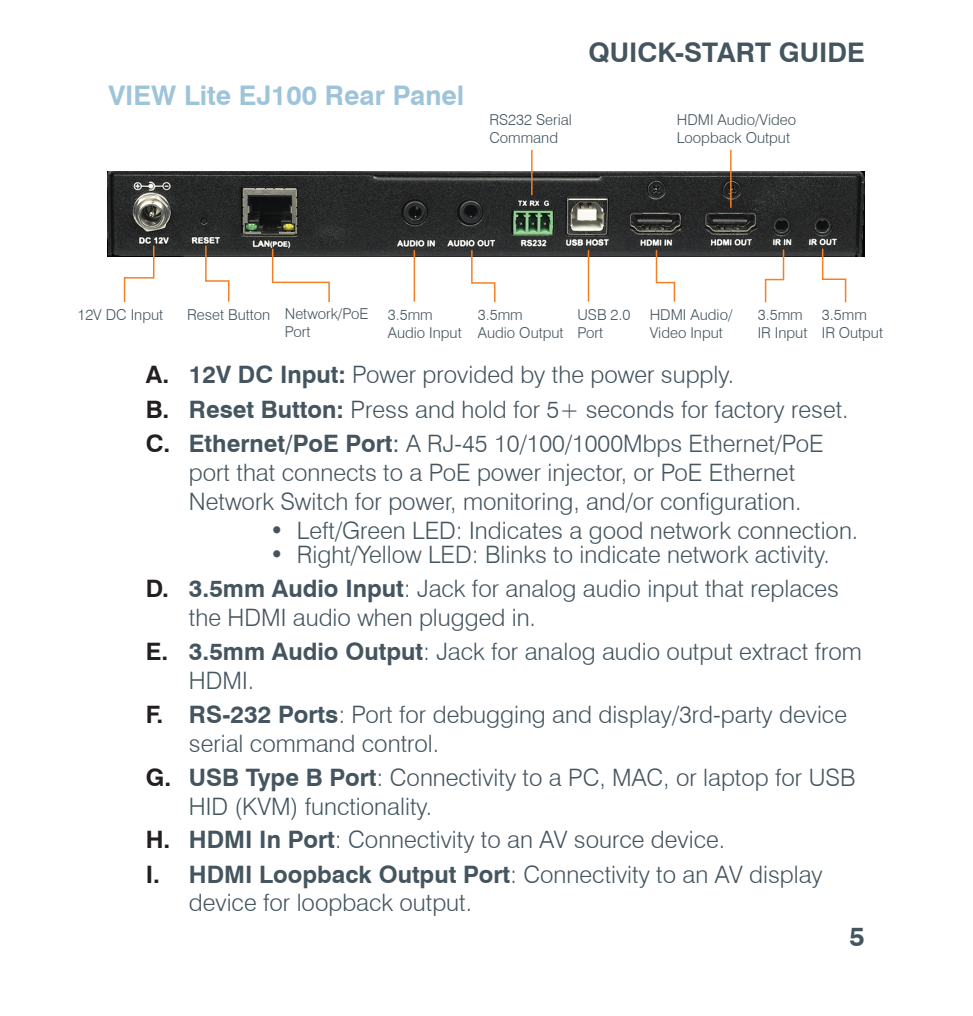
<style>
.page{position:relative;width:973px;height:1016px;background:#fff}
.page>*{position:absolute;margin:0;border:0;box-sizing:border-box;transform-origin:0 0}
.Header-Level_2__Blue{font:700 27px "Swiss 721 BT";color:#9ec4da}
.t1{font:700 27px "Swiss 721 BT";color:#45555f}
.t2{font:300 24px/28.8px "Swiss 721 BT";color:#45555f}
.t3{font:300 15px/18px "Swiss 721 BT";color:#45555f}
.s1{font-weight:700;color:#231f20}
.s2{font-weight:700}
.s3{font-weight:400}
</style>
<div class="page">
<img style="left:108px;top:171px;width:756px;height:85px">
<svg style="left:764px;top:248px;width:21px;height:55px"></svg>
<svg style="left:123px;top:244px;width:32px;height:58px"></svg>
<svg style="left:655px;top:248px;width:21px;height:54px"></svg>
<svg style="left:271px;top:247px;width:59px;height:55px"></svg>
<svg style="left:204px;top:244px;width:26px;height:58px"></svg>
<hr style="left:587px;top:250px;width:2px;height:51px;background:#f48026">
<svg style="left:821px;top:247px;width:26px;height:56px"></svg>
<hr style="left:413px;top:250px;width:2px;height:51px;background:#f48026">
<svg style="left:470px;top:248px;width:26px;height:55px"></svg>
<svg style="left:532px;top:176px;width:1px;height:19px"></svg>
<hr style="left:531px;top:150px;width:1px;height:45px;background:#f48026">
<hr style="left:730px;top:150px;width:1px;height:58px;background:#f48026">
<p class="Header-Level_2__Blue" style="left:108px;top:79px;width:357px">VIEW Lite EJ100 Rear Panel</p>
<p class="t1" style="left:588px;top:36px;width:278px">QUICK-START GUIDE</p>
<p class="t3" style="left:489px;top:111px;width:84px">RS232 Serial<br>Command</p>
<p class="t3" style="left:676px;top:111px;width:121px">HDMI Audio/Video<br>Loopback Output</p>
<p class="t3" style="left:285px;top:305px;width:85px">Network/PoE<br>Port</p>
<p class="t3" style="left:388px;top:305px;width:46px">3.5mm</p>
<p class="t3" style="left:77px;top:305px;width:87px">12V DC Input</p>
<p class="t3" style="left:649px;top:306px;width:84px">HDMI Audio/<br>Video Input</p>
<p class="t3" style="left:577px;top:305px;width:55px">USB 2.0<br>Port</p>
<p class="t3" style="left:187px;top:305px;width:85px">Reset Button</p>
<p class="t3" style="left:478px;top:305px;width:46px">3.5mm</p>
<p class="t3" style="left:478px;top:323px;width:87px">Audio Output</p>
<p class="t3" style="left:388px;top:323px;width:75px">Audio Input</p>
<p class="t3" style="left:757px;top:306px;width:51px">3.5mm<br>IR Input</p>
<p class="t3" style="left:821px;top:306px;width:63px">3.5mm<br>IR Output</p>
<p class="t2" style="left:146px;top:360px;width:590px"><span class="s1">A.</span> <span class="s2">12V DC Input:</span> Power provided by the power supply.</p>
<p class="t2" style="left:146px;top:394px;width:704px"><span class="s1">B.</span> <span class="s2">Reset Button:</span> Press and hold for 5+ seconds for factory reset.</p>
<p class="t2" style="left:189px;top:428px;width:636px;text-indent:-43px"><span class="s1">C.</span> <span class="s2">Ethernet/PoE Port</span><span class="s3">:</span> A RJ-45 10/100/1000Mbps Ethernet/PoE port that connects to a PoE power injector, or PoE Ethernet<br>Network Switch for power, monitoring, and/or configuration.</p>
<p class="t2" style="left:270px;top:515px;width:590px">• Left/Green LED: Indicates a good network connection.</p>
<p class="t2" style="left:270px;top:539px;width:561px">• Right/Yellow LED: Blinks to indicate network activity.</p>
<p class="t2" style="left:189px;top:574px;width:651px;text-indent:-43px"><span class="s1">D.</span> <span class="s2">3.5mm Audio Input</span>: Jack for analog audio input that replaces the HDMI audio when plugged in.</p>
<p class="t2" style="left:189px;top:637px;width:674px;text-indent:-43px"><span class="s1">E.</span> <span class="s2">3.5mm Audio Output</span>: Jack for analog audio output extract from<br>HDMI.</p>
<p class="t2" style="left:189px;top:700px;width:659px;text-indent:-43px"><span class="s1">F.</span> <span class="s2">RS-232 Ports</span>: Port for debugging and display/3rd-party device serial command control.</p>
<p class="t2" style="left:189px;top:763px;width:668px;text-indent:-43px"><span class="s1">G.</span> <span class="s2">USB Type B Port</span>: Connectivity to a PC, MAC, or laptop for USB<br>HID (KVM) functionality.</p>
<p class="t2" style="left:146px;top:825px;width:581px"><span class="s1">H.</span> <span class="s2">HDMI In Port</span>: Connectivity to an AV source device.</p>
<p class="t2" style="left:189px;top:859px;width:635px;text-indent:-43px"><span class="s1">I.</span> <span class="s2">HDMI Loopback Output Port</span>: Connectivity to an AV display device for loopback output.</p>
<p class="t1" style="left:849px;top:920px;width:17px">5</p>
</div>
